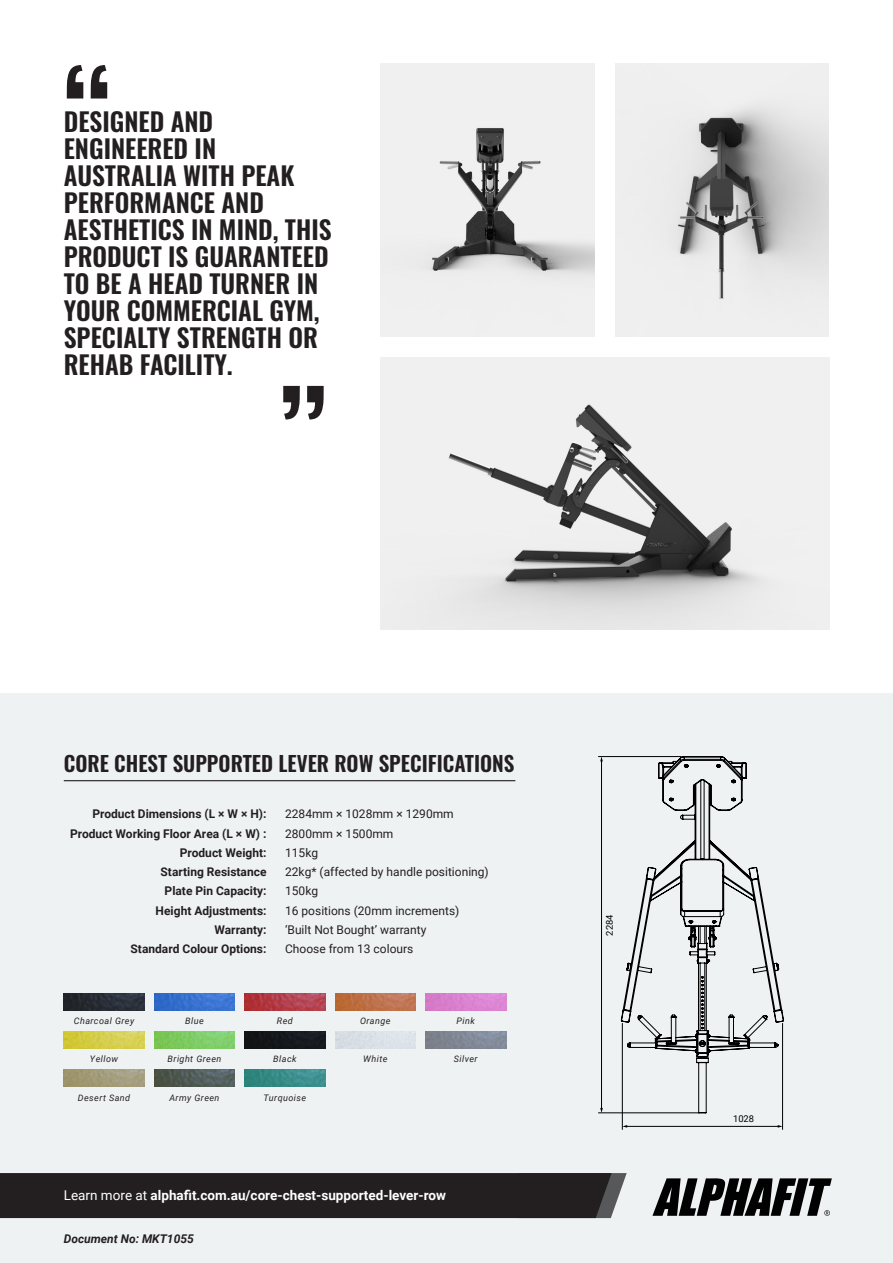
<style>
.page{position:relative;width:893px;height:1263px;background:#fff}
.page>*{position:absolute;margin:0;border:0;box-sizing:border-box;transform-origin:0 0}
.Paragraph_Style_1{font:600 120px "Oswald";color:#231f20}
.Paragraph_Style_1-2{font:600 25.5px/27px "Oswald";color:#231f20}
.Paragraph_Style_1-3{font:600 21px "Oswald";color:#231f20}
.t1{font:700 13.5px "Roboto";color:#fff}
.Paragraph_Style_1-4{font:700 12px "Roboto";color:#231f20}
.Paragraph_Style_1-5{font:12px "Roboto";color:#231f20}
.Paragraph_Style_1-6{font:italic 700 12px "Roboto";color:#231f20}
.t2{font:9.3px "Roboto";color:#000}
.Paragraph_Style_1-7{font:italic 9px "Roboto";letter-spacing:.05em;color:#231f20}
.s1{font-weight:400}
</style>
<div class="page">
<img style="left:381px;top:357px;width:448px;height:273px">
<div style="left:0;top:693px;width:893px;height:570px;background:#eff2f3"></div>
<div style="left:0;top:1173px;width:627px;height:45px;background:#231f20"></div>
<hr style="left:64px;top:780px;width:451px;height:1px;background:#231f20">
<img style="left:615px;top:64px;width:214px;height:272px">
<img style="left:381px;top:64px;width:213px;height:272px">
<img style="left:64px;top:993px;width:80px;height:17px">
<img style="left:245px;top:1031px;width:80px;height:17px">
<img style="left:154px;top:993px;width:81px;height:17px">
<img style="left:335px;top:1031px;width:81px;height:17px">
<img style="left:245px;top:993px;width:80px;height:17px">
<img style="left:335px;top:993px;width:81px;height:17px">
<img style="left:64px;top:1070px;width:80px;height:17px">
<img style="left:425px;top:993px;width:81px;height:17px">
<img style="left:154px;top:1070px;width:81px;height:17px">
<img style="left:245px;top:1070px;width:80px;height:17px">
<img style="left:64px;top:1031px;width:80px;height:17px">
<img style="left:154px;top:1031px;width:81px;height:17px">
<svg style="left:652px;top:1178px;width:180px;height:38px"></svg>
<hr style="left:626px;top:1126px;width:153px;height:1px;background:#000">
<hr style="left:622px;top:1023px;width:1px;height:106px;background:#000">
<hr style="left:782px;top:1023px;width:1px;height:106px;background:#000">
<hr style="left:601px;top:760px;width:1px;height:349px;background:#000">
<hr style="left:598px;top:756px;width:83px;height:1px;background:#000">
<hr style="left:598px;top:1112px;width:101px;height:1px;background:#000">
<svg style="left:620px;top:756px;width:164px;height:357px"></svg>
<p class="Paragraph_Style_1" style="left:64px;top:52px;width:52px">“</p>
<p class="Paragraph_Style_1-2" style="left:64px;top:110px;width:269px">DESIGNED AND<br>ENGINEERED IN<br>AUSTRALIA WITH PEAK<br>PERFORMANCE AND<br>AESTHETICS IN MIND, THIS<br>PRODUCT IS GUARANTEED<br>TO BE A HEAD TURNER IN<br>YOUR COMMERCIAL GYM,<br>SPECIALTY STRENGTH OR<br>REHAB FACILITY.</p>
<p class="Paragraph_Style_1" style="left:276px;top:371px;width:52px">”</p>
<p class="Paragraph_Style_1-3" style="left:64px;top:753px;width:452px">CORE CHEST SUPPORTED LEVER ROW SPECIFICATIONS</p>
<p class="Paragraph_Style_1-4" style="left:92px;top:806px;width:176px">Product Dimensions (L × W × H):</p>
<p class="Paragraph_Style_1-4" style="left:70px;top:825px;width:198px">Product Working Floor Area (L × W) :</p>
<p class="Paragraph_Style_1-4" style="left:180px;top:844px;width:88px">Product Weight:</p>
<p class="Paragraph_Style_1-4" style="left:161px;top:863px;width:107px">Starting Resistance</p>
<p class="Paragraph_Style_1-4" style="left:165px;top:883px;width:103px">Plate Pin Capacity:</p>
<p class="Paragraph_Style_1-4" style="left:156px;top:902px;width:112px">Height Adjustments:</p>
<p class="Paragraph_Style_1-4" style="left:215px;top:921px;width:53px">Warranty:</p>
<p class="Paragraph_Style_1-4" style="left:131px;top:940px;width:137px">Standard Colour Options:</p>
<p class="Paragraph_Style_1-5" style="left:285px;top:806px;width:170px">2284mm × 1028mm × 1290mm</p>
<p class="Paragraph_Style_1-5" style="left:285px;top:825px;width:110px">2800mm × 1500mm</p>
<p class="Paragraph_Style_1-5" style="left:285px;top:844px;width:35px">115kg</p>
<p class="Paragraph_Style_1-5" style="left:285px;top:863px;width:205px">22kg* (affected by handle positioning)</p>
<p class="Paragraph_Style_1-5" style="left:285px;top:883px;width:35px">150kg</p>
<p class="Paragraph_Style_1-5" style="left:285px;top:902px;width:176px">16 positions (20mm increments)</p>
<p class="Paragraph_Style_1-5" style="left:285px;top:921px;width:143px">‘Built Not Bought’ warranty</p>
<p class="Paragraph_Style_1-5" style="left:285px;top:940px;width:130px">Choose from 13 colours</p>
<p class="Paragraph_Style_1-7" style="left:74px;top:1014px;width:62px">Charcoal Grey</p>
<p class="Paragraph_Style_1-7" style="left:185px;top:1014px;width:20px">Blue</p>
<p class="Paragraph_Style_1-7" style="left:277px;top:1014px;width:17px">Red</p>
<p class="Paragraph_Style_1-7" style="left:360px;top:1014px;width:32px">Orange</p>
<p class="Paragraph_Style_1-7" style="left:457px;top:1014px;width:20px">Pink</p>
<p class="Paragraph_Style_1-7" style="left:90px;top:1053px;width:30px">Yellow</p>
<p class="Paragraph_Style_1-7" style="left:168px;top:1053px;width:55px">Bright Green</p>
<p class="Paragraph_Style_1-7" style="left:273px;top:1053px;width:25px">Black</p>
<p class="Paragraph_Style_1-7" style="left:363px;top:1053px;width:26px">White</p>
<p class="Paragraph_Style_1-7" style="left:454px;top:1053px;width:25px">Silver</p>
<p class="Paragraph_Style_1-7" style="left:78px;top:1091px;width:54px">Desert Sand</p>
<p class="Paragraph_Style_1-7" style="left:169px;top:1091px;width:52px">Army Green</p>
<p class="Paragraph_Style_1-7" style="left:264px;top:1091px;width:44px">Turquoise</p>
<p class="t1" style="left:64px;top:1186px;width:384px"><span class="s1">Learn more at</span> alphafit.com.au/core-chest-supported-lever-row</p>
<p class="Paragraph_Style_1-6" style="left:64px;top:1230px;width:132px">Document No: MKT1055</p>
<p class="t2" style="left:603px;top:936px;width:23px;rotate:-90deg">2284</p>
<p class="t2" style="left:733px;top:1112px;width:23px">1028</p>
</div>
